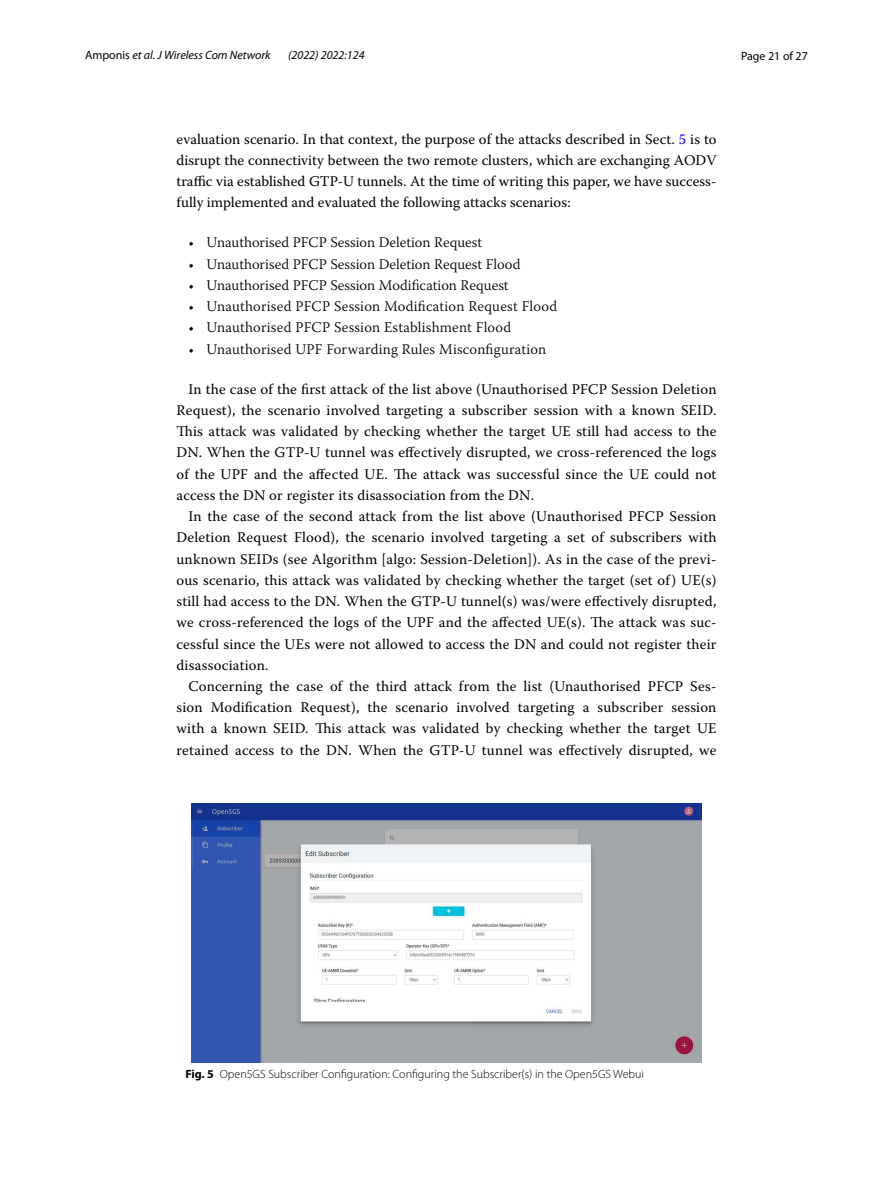
<style>
.page{position:relative;width:893px;height:1187px;background:#fff}
.page>*{position:absolute;margin:0;border:0;box-sizing:border-box;transform-origin:0 0}
.t1{font:14.7px/21.3px "Warnock Pro";letter-spacing:.015em;color:#000;text-align:justify}
.t2{font:300 14.7px "Warnock Pro";letter-spacing:.01em;color:#000}
.t3{font:300 12px "Myriad Pro";color:#000}
.t4{font:italic 12px "Myriad Pro";color:#000}
.t5{font:12px "Myriad Pro";color:#000}
.s1{font-style:normal}
.s2{color:#00f}
.s3{font-weight:700}
</style>
<div class="page">
<img style="left:191px;top:803px;width:511px;height:259px">
<p class="t4" style="left:85px;top:48px;width:187px"><span class="s1">Amponis</span> et al. J Wireless Com Network</p>
<p class="t4" style="left:288px;top:48px;width:78px">(2022) 2022:124</p>
<p class="t5" style="left:741px;top:48px;width:68px">Page 21 of 27</p>
<p class="t1" style="left:176px;top:128px;width:542px">evaluation scenario. In that context, the purpose of the attacks described in Sect. <span class="s2">5</span> is to disrupt the connectivity between the two remote clusters, which are exchanging AODV traffic via established GTP-U tunnels. At the time of writing this paper, we have success&shy;fully implemented and evaluated the following attacks scenarios:</p>
<p class="t2" style="left:188px;top:234px;width:295px">• Unauthorised PFCP Session Deletion Request</p>
<p class="t2" style="left:188px;top:255px;width:333px">• Unauthorised PFCP Session Deletion Request Flood</p>
<p class="t2" style="left:188px;top:276px;width:322px">• Unauthorised PFCP Session Modification Request</p>
<p class="t2" style="left:188px;top:297px;width:370px">• Unauthorised PFCP Session Modification Request Flood</p>
<p class="t2" style="left:188px;top:319px;width:324px">• Unauthorised PFCP Session Establishment Flood</p>
<p class="t2" style="left:188px;top:340px;width:359px">• Unauthorised UPF Forwarding Rules Misconfiguration</p>
<p class="t1" style="left:176px;top:378px;width:542px;text-indent:12px">In the case of the first attack of the list above (Unauthorised PFCP Session Deletion Request), the scenario involved targeting a subscriber session with a known SEID.<br>This attack was validated by checking whether the target UE still had access to the DN. When the GTP-U tunnel was effectively disrupted, we cross-referenced the logs of the UPF and the affected UE. The attack was successful since the UE could not access the DN or register its disassociation from the DN.</p>
<p class="t1" style="left:176px;top:505px;width:542px;text-indent:12px">In the case of the second attack from the list above (Unauthorised PFCP Session Deletion Request Flood), the scenario involved targeting a set of subscribers with unknown SEIDs (see Algorithm [algo: Session-Deletion]). As in the case of the previ&shy;ous scenario, this attack was validated by checking whether the target (set of) UE(s) still had access to the DN. When the GTP-U tunnel(s) was/were effectively disrupted, we cross-referenced the logs of the UPF and the affected UE(s). The attack was suc&shy;cessful since the UEs were not allowed to access the DN and could not register their disassociation.</p>
<p class="t1" style="left:176px;top:675px;width:542px;text-indent:12px">Concerning the case of the third attack from the list (Unauthorised PFCP Ses&shy;sion Modification Request), the scenario involved targeting a subscriber session with a known SEID. This attack was validated by checking whether the target UE retained access to the DN. When the GTP-U tunnel was effectively disrupted, we</p>
<p class="t3" style="left:185px;top:1067px;width:460px"><span class="s3">Fig. 5</span> Open5GS Subscriber Configuration: Configuring the Subscriber(s) in the Open5GS Webui</p>
</div>
